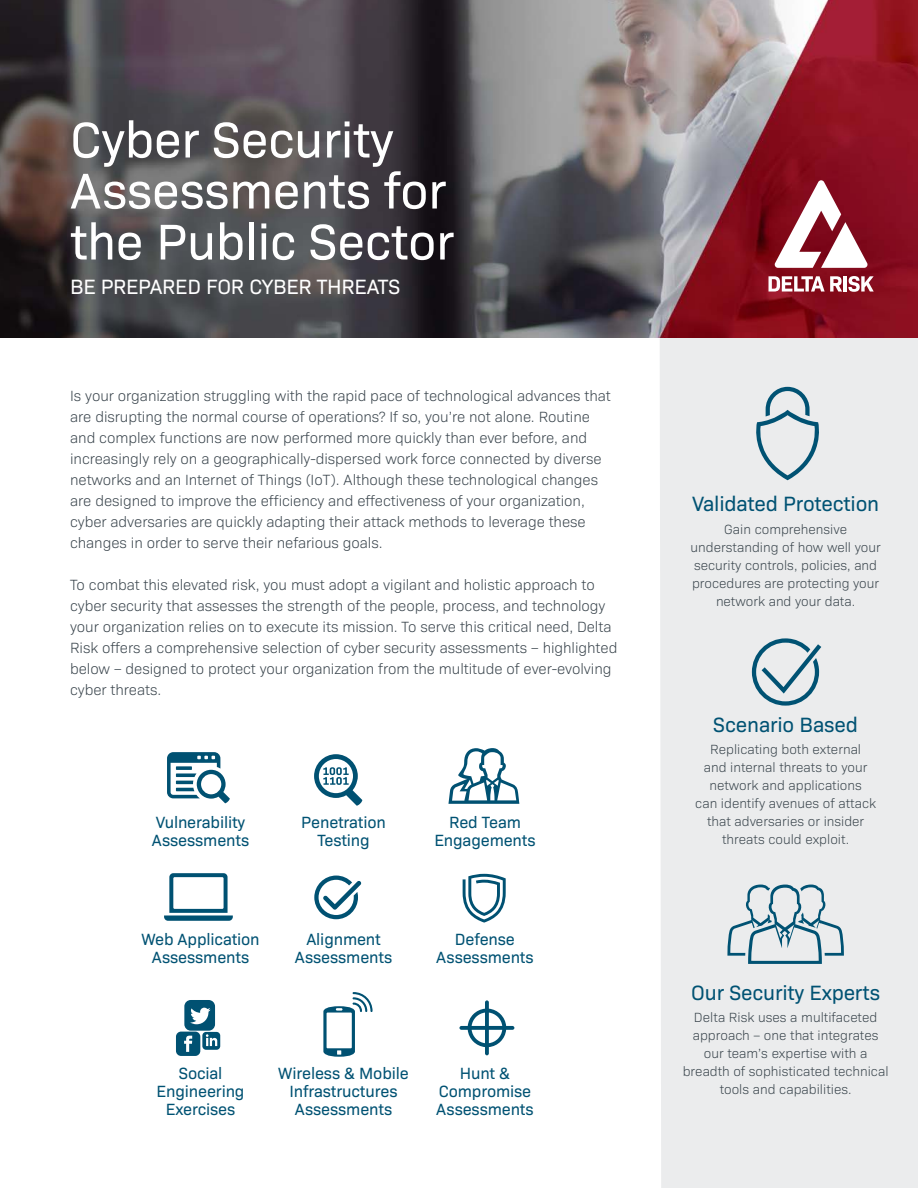
<style>
.page{position:relative;width:918px;height:1188px;background:#fff}
.page>*{position:absolute;margin:0;border:0;box-sizing:border-box;transform-origin:0 0}
.t1{font:51px/51px "Bio Sans";letter-spacing:-.01em;color:#fff}
.t2{font:21px "Bio Sans";letter-spacing:-.01em;color:#005273}
.t3{font:21px "Bio Sans";letter-spacing:-.01em;color:#fff}
.t4{font:16.5px/18px "Bio Sans";letter-spacing:-.01em;color:#005273;text-align:center}
.Body_1{font:300 15px/21px "Bio Sans";letter-spacing:-.005em;color:#37424a}
.Body_1-2{font:300 13.5px/18px "Bio Sans";color:#37424a;text-align:center}
</style>
<div class="page">
<div style="left:660px;top:338px;width:258px;height:850px;background:#ebeced"></div>
<img style="left:0;top:0;width:918px;height:338px">
<svg style="left:750px;top:387px;width:76px;height:93px;background:#c5d3d9"></svg>
<svg style="left:752px;top:638px;width:69px;height:68px;background:#b0c5ce"></svg>
<svg style="left:727px;top:885px;width:117px;height:79px;background:#bdced5"></svg>
<svg style="left:314px;top:754px;width:49px;height:52px"></svg>
<svg style="left:459px;top:1000px;width:55px;height:55px"></svg>
<svg style="left:463px;top:874px;width:43px;height:49px"></svg>
<svg style="left:448px;top:748px;width:71px;height:56px"></svg>
<svg style="left:314px;top:876px;width:47px;height:43px"></svg>
<svg style="left:167px;top:752px;width:63px;height:52px"></svg>
<svg style="left:176px;top:1000px;width:44px;height:56px"></svg>
<svg style="left:323px;top:992px;width:50px;height:65px"></svg>
<svg style="left:164px;top:873px;width:69px;height:48px"></svg>
<svg style="left:775px;top:180px;width:92px;height:88px"></svg>
<svg style="left:769px;top:276px;width:73px;height:16px"></svg>
<hr style="left:844px;top:276px;width:3px;height:16px;background:#fff">
<svg style="left:848px;top:276px;width:26px;height:16px"></svg>
<p class="t1" style="left:70px;top:110px;width:386px">Cyber Security<br>Assessments for the Public Sector</p>
<p class="t3" style="left:70px;top:271px;width:331px">BE PREPARED FOR CYBER THREATS</p>
<p class="Body_1" style="left:70px;top:384px;width:542px">Is your organization struggling with the rapid pace of technological advances that are disrupting the normal course of operations? If so, you’re not alone. Routine and complex functions are now performed more quickly than ever before, and increasingly rely on a geographically-dispersed work force connected by diverse networks and an Internet of Things (IoT). Although these technological changes are designed to improve the efficiency and effectiveness of your organization, cyber adversaries are quickly adapting their attack methods to leverage these changes in order to serve their nefarious goals.</p>
<p class="Body_1" style="left:70px;top:573px;width:549px">To combat this elevated risk, you must adopt a vigilant and holistic approach to cyber security that assesses the strength of the people, process, and technology your organization relies on to execute its mission. To serve this critical need, Delta Risk offers a comprehensive selection of cyber security assessments – highlighted below – designed to protect your organization from the multitude of ever-evolving cyber threats.</p>
<h3 class="t4" style="left:152px;top:812px;width:99px;text-align:left">Vulnerability<br>Assessments</h3>
<h3 class="t4" style="left:141px;top:929px;width:120px">Web Application<br>Assessments</h3>
<h3 class="t4" style="left:301px;top:812px;width:86px">Penetration<br>Testing</h3>
<h3 class="t4" style="left:295px;top:929px;width:99px">Alignment<br>Assessments</h3>
<h3 class="t4" style="left:434px;top:812px;width:103px">Red Team<br>Engagements</h3>
<h3 class="t4" style="left:436px;top:929px;width:99px">Defense<br>Assessments</h3>
<h3 class="t4" style="left:157px;top:1063px;width:89px">Social<br>Engineering<br>Exercises</h3>
<h3 class="t4" style="left:278px;top:1063px;width:132px">Wireless &amp; Mobile<br>Infrastructures<br>Assessments</h3>
<h3 class="t4" style="left:436px;top:1063px;width:99px">Hunt &amp;<br>Compromise<br>Assessments</h3>
<h3 class="t2" style="left:692px;top:488px;width:189px">Validated Protection</h3>
<p class="Body_1-2" style="left:691px;top:519px;width:192px">Gain comprehensive understanding of how well your security controls, policies, and procedures are protecting your network and your data.</p>
<h3 class="t2" style="left:713px;top:709px;width:146px">Scenario Based</h3>
<p class="Body_1-2" style="left:695px;top:740px;width:182px">Replicating both external<br>and internal threats to your network and applications<br>can identify avenues of attack that adversaries or insider threats could exploit.</p>
<h3 class="t2" style="left:691px;top:977px;width:190px">Our Security Experts</h3>
<p class="Body_1-2" style="left:683px;top:1007px;width:207px">Delta Risk uses a multifaceted approach – one that integrates our team’s expertise with a breadth of sophisticated technical tools and capabilities.</p>
</div>
